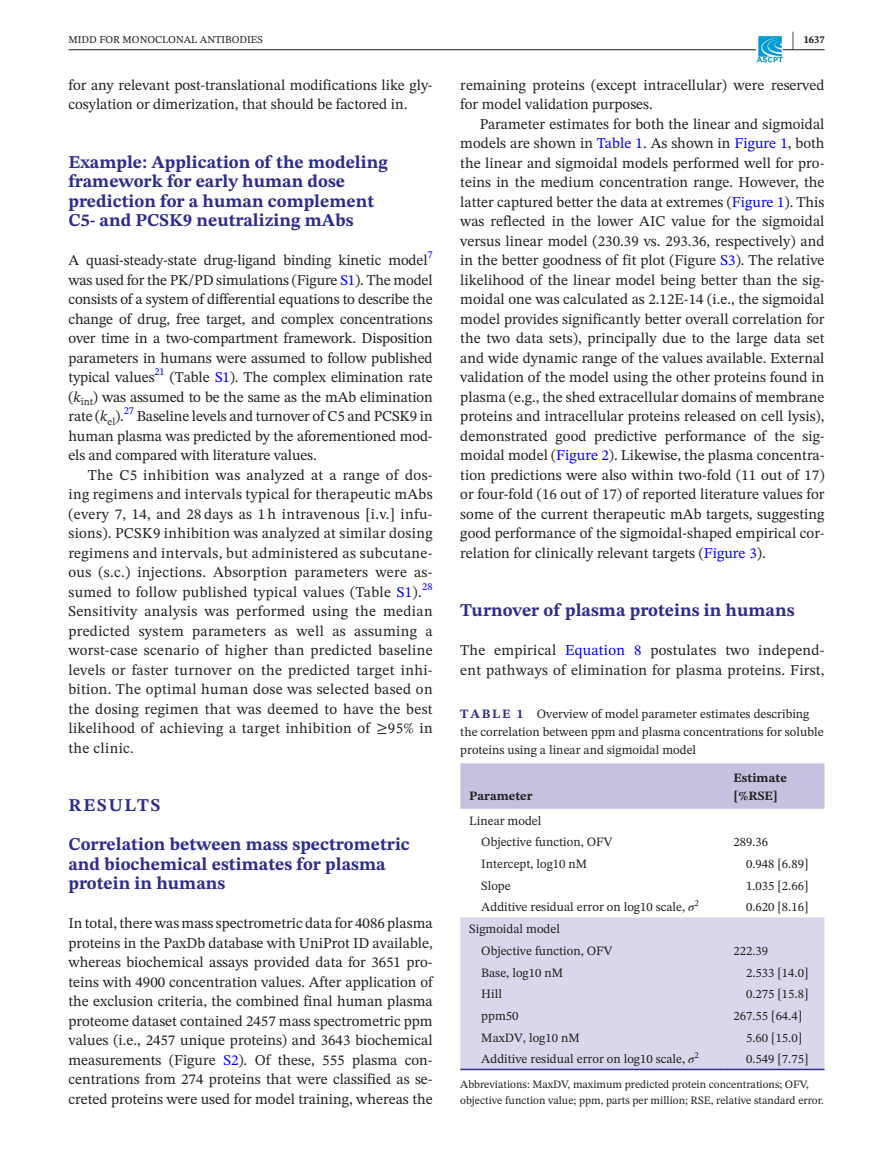
<style>
.page{position:relative;width:893px;height:1174px;background:#fff}
.page>*{position:absolute;margin:0;border:0;box-sizing:border-box;transform-origin:0 0}
.t1{font:700 21px "STIX Two Text";color:#231f20;scale:.42 1}
.t2{font:700 18px/19.5px "STIX Two Text";color:#2c2d8c}
.t3{font:15px/19.5px "STIX Two Text";color:#231f20;text-align:justify}
.t4{font:12.75px/18px "STIX Two Text";color:#231f20}
.t5{font:700 12.75px/17.2px "STIX Two Text";color:#231f20}
.t6{font:11.25px/15.8px "STIX Two Text";color:#231f20}
.t7{font:10.5px "STIX Two Text";color:#231f20}
.t8{font:10.5px "STIX Two Text";color:#00f}
.t9{font:700 10.5px "STIX Two Text";color:#231f20}
.s1{color:#00f}
.s2{font-style:italic}
.s3{font-family:"Cambria Math"}
.s4{font-weight:700;color:#2c2d8c}
.s5{font-family:"STIX";font-style:italic}
</style>
<div class="page">
<hr style="left:68px;top:49px;width:756px;height:1px;background:#231f20">
<img style="left:757px;top:37px;width:25px;height:25px">
<div style="left:460px;top:763px;width:364px;height:45px;background:#c4c2df"></div>
<div style="left:460px;top:917px;width:364px;height:151px;background:#d9d7eb"></div>
<hr style="left:460px;top:1068px;width:265px;height:2px;background:#2c2d8c">
<hr style="left:724px;top:1068px;width:100px;height:2px;background:#2c2d8c">
<h1 class="t1" style="left:792px;top:24px;width:8px">|</h1>
<p class="t7" style="left:68px;top:32px;width:196px">MIDD FOR MONOCLONAL ANTIBODIES</p>
<p class="t9" style="left:804px;top:32px;width:22px">1637</p>
<p class="t3" style="left:68px;top:75px;width:366px">for any relevant post-translational modifications like gly&shy;cosylation or dimerization, that should be factored in.</p>
<p class="t3" style="left:460px;top:75px;width:366px">remaining proteins (except intracellular) were reserved for model validation purposes.</p>
<p class="t3" style="left:460px;top:114px;width:366px;text-indent:20px">Parameter estimates for both the linear and sigmoidal models are shown in <span class="s1">Table 1</span>. As shown in <span class="s1">Figure 1</span>, both the linear and sigmoidal models performed well for pro&shy;teins in the medium concentration range. However, the latter captured better the data at extremes (<span class="s1">Figure 1</span>). This was reflected in the lower AIC value for the sigmoidal versus linear model (230.39 vs. 293.36, respectively) and in the better goodness of fit plot (Figure <span class="s1">S3</span>). The relative likelihood of the linear model being better than the sig&shy;moidal one was calculated as 2.12E-14 (i.e., the sigmoidal model provides significantly better overall correlation for the two data sets), principally due to the large data set and wide dynamic range of the values available. External validation of the model using the other proteins found in plasma (e.g., the shed extracellular domains of membrane proteins and intracellular proteins released on cell lysis), demonstrated good predictive performance of the sig&shy;moidal model (<span class="s1">Figure 2</span>). Likewise, the plasma concentra&shy;tion predictions were also within two-fold (11 out of 17) or four-fold (16 out of 17) of reported literature values for some of the current therapeutic mAb targets, suggesting good performance of the sigmoidal-shaped empirical cor&shy;relation for clinically relevant targets (<span class="s1">Figure 3</span>).</p>
<p class="t2" style="left:68px;top:152px;width:321px">Example: Application of the modeling framework for early human dose prediction for a human complement C5- and PCSK9 neutralizing mAbs</p>
<p class="t3" style="left:68px;top:250px;width:361px">A quasi-steady-state drug-ligand binding kinetic model</p>
<p class="t8" style="left:427px;top:247px;width:7px">7</p>
<p class="t3" style="left:68px;top:270px;width:366px">was used for the PK/PD simulations (Figure <span class="s1">S1</span>). The model consists of a system of differential equations to describe the change of drug, free target, and complex concentrations over time in a two-compartment framework. Disposition parameters in humans were assumed to follow published typical values</p>
<p class="t8" style="left:154px;top:364px;width:12px">21</p>
<p class="t3" style="left:68px;top:367px;width:366px;text-indent:101px">(Table <span class="s1">S1</span>). The complex elimination rate (<span class="s2">k</span><sub>int</sub>) was assumed to be the same as the mAb elimination rate (<span class="s2">k</span><sub>el</sub>).</p>
<p class="t8" style="left:124px;top:403px;width:12px">27</p>
<p class="t3" style="left:68px;top:406px;width:366px;text-indent:68px">Baseline levels and turnover of C5 and PCSK9 in human plasma was predicted by the aforementioned mod&shy;els and compared with literature values.</p>
<p class="t3" style="left:68px;top:465px;width:366px;text-indent:20px">The C5 inhibition was analyzed at a range of dos&shy;ing regimens and intervals typical for therapeutic mAbs (every 7, 14, and 28 days as 1 h intravenous [i.v.] infu&shy;sions). PCSK9 inhibition was analyzed at similar dosing regimens and intervals, but administered as subcutane&shy;ous (s.c.) injections. Absorption parameters were as&shy;sumed to follow published typical values (Table <span class="s1">S1</span>).</p>
<p class="t8" style="left:422px;top:579px;width:12px">28</p>
<p class="t3" style="left:68px;top:601px;width:366px">Sensitivity analysis was performed using the median predicted system parameters as well as assuming a worst-case scenario of higher than predicted baseline levels or faster turnover on the predicted target inhi&shy;bition. The optimal human dose was selected based on the dosing regimen that was deemed to have the best likelihood of achieving a target inhibition of <span class="s3">≥</span>95% in the clinic.</p>
<p class="t2" style="left:460px;top:601px;width:336px">Turnover of plasma proteins in humans</p>
<p class="t3" style="left:460px;top:640px;width:366px">The empirical <span class="s1">Equation 8</span> postulates two independ&shy;ent pathways of elimination for plasma proteins. First,</p>
<p class="t4" style="left:460px;top:704px;width:365px"><span class="s4">TABLE 1</span> Overview of model parameter estimates describing the correlation between ppm and plasma concentrations for soluble proteins using a linear and sigmoidal model</p>
<p class="t5" style="left:469px;top:787px;width:65px">Parameter</p>
<p class="t5" style="left:733px;top:769px;width:55px">Estimate [%RSE]</p>
<p class="t2" style="left:68px;top:786px;width:343px;line-height:39px">RESULTS<br>Correlation between mass spectrometric</p>
<p class="t2" style="left:68px;top:854px;width:319px">and biochemical estimates for plasma protein in humans</p>
<p class="t3" style="left:68px;top:913px;width:366px">In total, there was mass spectrometric data for 4086 plasma proteins in the PaxDb database with UniProt ID available, whereas biochemical assays provided data for 3651 pro&shy;teins with 4900 concentration values. After application of the exclusion criteria, the combined final human plasma proteome dataset contained 2457 mass spectrometric ppm values (i.e., 2457 unique proteins) and 3643 biochemical measurements (Figure <span class="s1">S2</span>). Of these, 555 plasma con&shy;centrations from 274 proteins that were classified as se&shy;creted proteins were used for model training, whereas the</p>
<p class="t4" style="left:481px;top:809px;width:133px;line-height:21.8px;text-indent:-12px">Linear model<br>Objective function, OFV</p>
<p class="t4" style="left:733px;top:833px;width:36px">289.36</p>
<p class="t4" style="left:481px;top:854px;width:107px">Intercept, log10 nM</p>
<p class="t4" style="left:746px;top:854px;width:64px">0.948 [6.89]</p>
<p class="t4" style="left:481px;top:876px;width:31px">Slope</p>
<p class="t4" style="left:746px;top:876px;width:64px">1.035 [2.66]</p>
<p class="t4" style="left:481px;top:898px;width:219px">Additive residual error on log10 scale, <span class="s5">σ</span><sup>2</sup></p>
<p class="t4" style="left:746px;top:898px;width:64px">0.620 [8.16]</p>
<p class="t4" style="left:481px;top:918px;width:133px;line-height:21.8px;text-indent:-12px">Sigmoidal model<br>Objective function, OFV</p>
<p class="t4" style="left:733px;top:941px;width:36px">222.39</p>
<p class="t4" style="left:481px;top:963px;width:83px">Base, log10 nM</p>
<p class="t4" style="left:746px;top:963px;width:64px">2.533 [14.0]</p>
<p class="t4" style="left:481px;top:985px;width:22px">Hill</p>
<p class="t4" style="left:746px;top:985px;width:64px">0.275 [15.8]</p>
<p class="t4" style="left:481px;top:1006px;width:39px">ppm50</p>
<p class="t4" style="left:733px;top:1006px;width:70px">267.55 [64.4]</p>
<p class="t4" style="left:481px;top:1028px;width:100px">MaxDV, log10 nM</p>
<p class="t4" style="left:746px;top:1028px;width:57px">5.60 [15.0]</p>
<p class="t4" style="left:481px;top:1050px;width:219px">Additive residual error on log10 scale, <span class="s5">σ</span><sup>2</sup></p>
<p class="t4" style="left:746px;top:1050px;width:64px">0.549 [7.75]</p>
<p class="t6" style="left:460px;top:1076px;width:365px">Abbreviations: MaxDV, maximum predicted protein concentrations; OFV, objective function value; ppm, parts per million; RSE, relative standard error.</p>
</div>
